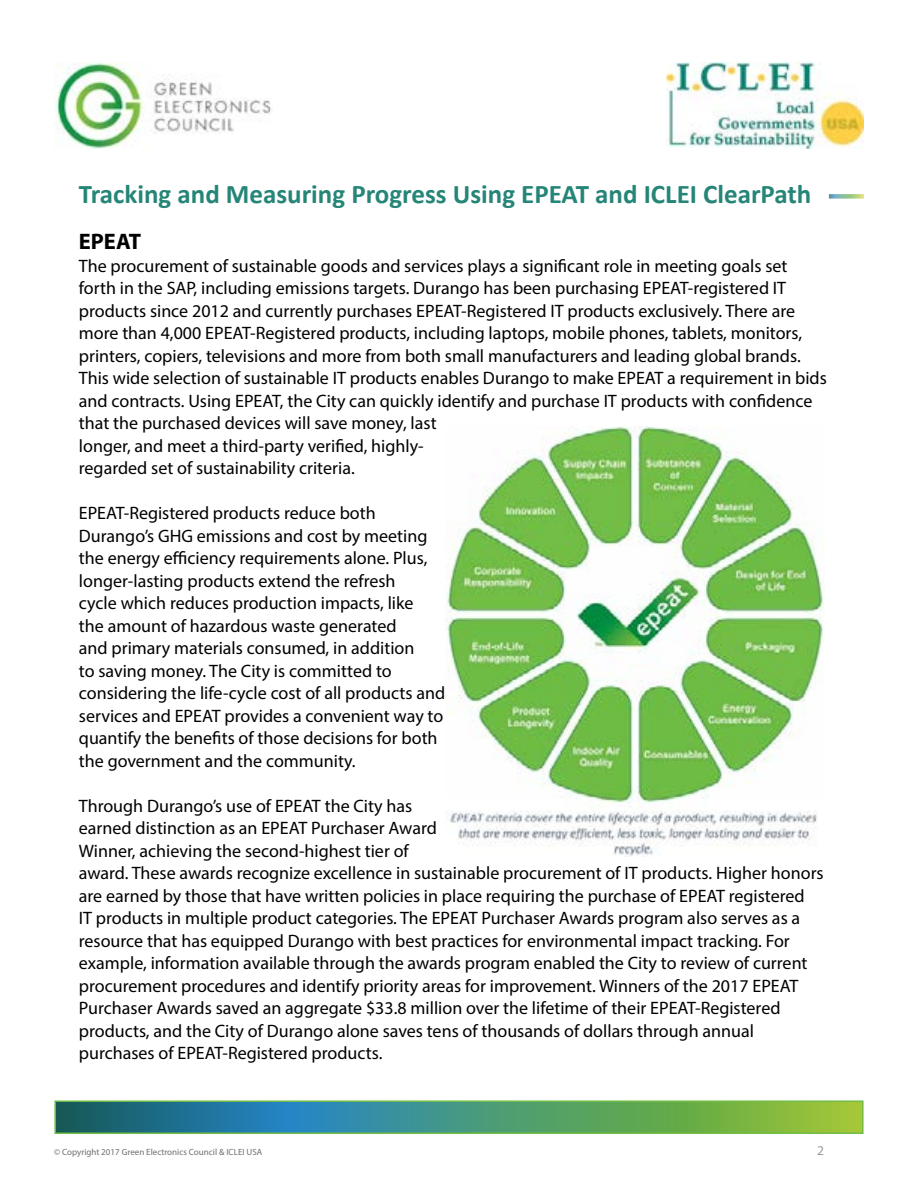
<style>
.page{position:relative;width:918px;height:1188px;background:#fff}
.page>*{position:absolute;margin:0;border:0;box-sizing:border-box;transform-origin:0 0}
.t1{font:700 27px "Calibri";color:#258577}
.t2{font:700 22.5px "Myriad Pro";color:#000}
.t3{font:18px/22.5px "Myriad Pro";color:#000}
.t4{font:13.5px "Myriad Pro";color:#97999c}
.t5{font:9px "Myriad Pro";color:#6d6e71}
</style>
<div class="page">
<img style="left:54px;top:63px;width:219px;height:86px">
<img style="left:666px;top:63px;width:198px;height:86px">
<svg style="left:57px;top:1103px;width:804px;height:28px;background:#499474"></svg>
<div style="left:54px;top:1100px;width:810px;height:34px;border:2px solid #72bd46"></div>
<img style="left:445px;top:426px;width:379px;height:430px">
<svg style="left:829px;top:194px;width:35px;height:5px"></svg>
<h1 class="t1" style="left:79px;top:175px;width:734px">Tracking and Measuring Progress Using EPEAT and ICLEI ClearPath</h1>
<p class="t2" style="left:79px;top:227px;width:64px">EPEAT</p>
<p class="t3" style="left:79px;top:254px;width:750px">The procurement of sustainable goods and services plays a significant role in meeting goals set forth in the SAP, including emissions targets. Durango has been purchasing EPEAT-registered IT products since 2012 and currently purchases EPEAT-Registered IT products exclusively. There are more than 4,000 EPEAT-Registered products, including laptops, mobile phones, tablets, monitors, printers, copiers, televisions and more from both small manufacturers and leading global brands.<br>This wide selection of sustainable IT products enables Durango to make EPEAT a requirement in bids and contracts. Using EPEAT, the City can quickly identify and purchase IT products with confidence that the purchased devices will save money, last<br>longer, and meet a third-party verified, highly-<br>regarded set of sustainability criteria.</p>
<p class="t3" style="left:79px;top:502px;width:368px">EPEAT-Registered products reduce both Durango’s GHG emissions and cost by meeting the energy efficiency requirements alone. Plus, longer-lasting products extend the refresh<br>cycle which reduces production impacts, like<br>the amount of hazardous waste generated<br>and primary materials consumed, in addition<br>to saving money. The City is committed to considering the life-cycle cost of all products and services and EPEAT provides a convenient way to quantify the benefits of those decisions for both the government and the community.</p>
<p class="t3" style="left:79px;top:794px;width:746px">Through Durango’s use of EPEAT the City has<br>earned distinction as an EPEAT Purchaser Award<br>Winner, achieving the second-highest tier of<br>award. These awards recognize excellence in sustainable procurement of IT products. Higher honors are earned by those that have written policies in place requiring the purchase of EPEAT registered<br>IT products in multiple product categories. The EPEAT Purchaser Awards program also serves as a resource that has equipped Durango with best practices for environmental impact tracking. For example, information available through the awards program enabled the City to review of current procurement procedures and identify priority areas for improvement. Winners of the 2017 EPEAT Purchaser Awards saved an aggregate $33.8 million over the lifetime of their EPEAT-Registered products, and the City of Durango alone saves tens of thousands of dollars through annual purchases of EPEAT-Registered products.</p>
<p class="t5" style="left:54px;top:1147px;width:210px">© Copyright 2017 Green Electronics Council &amp; ICLEI USA</p>
<p class="t4" style="left:817px;top:1142px;width:8px">2</p>
</div>
